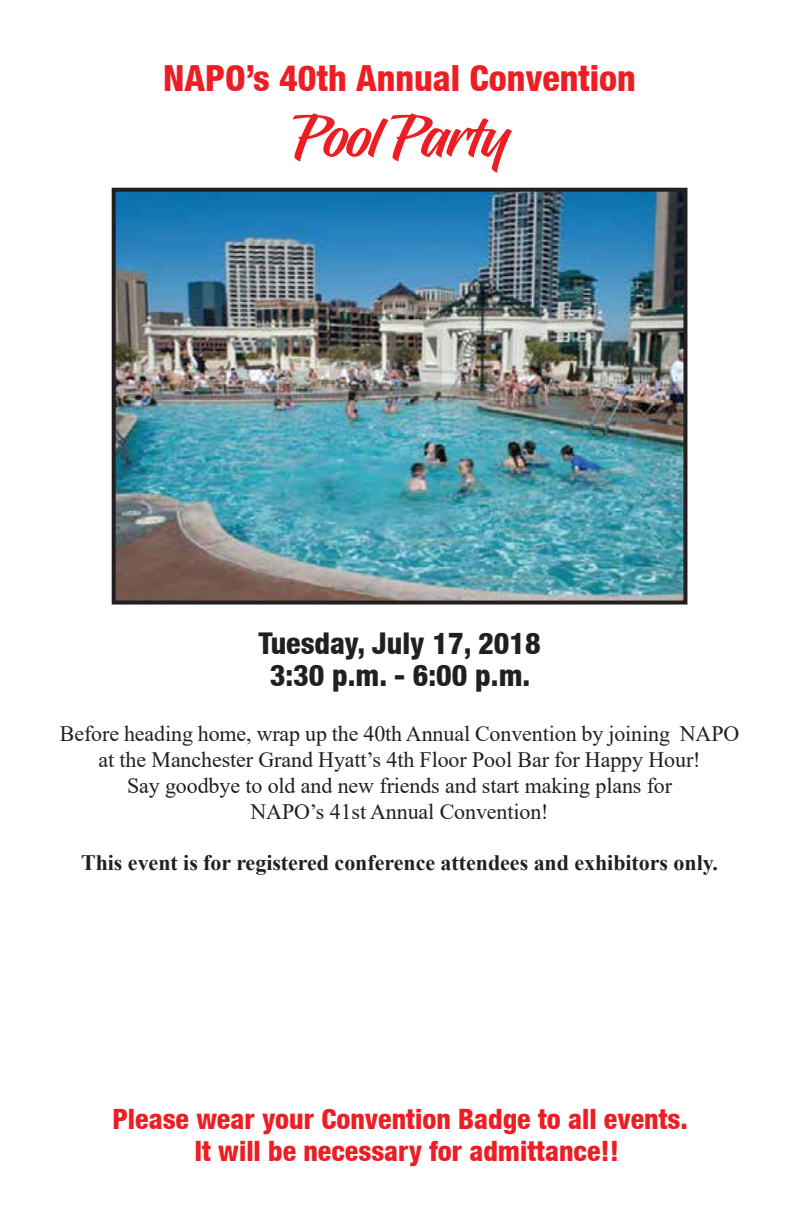
<style>
.page{position:relative;width:792px;height:1224px;background:#fff}
.page>*{position:absolute;margin:0;border:0;box-sizing:border-box;transform-origin:0 0}
.t1{font:58px "Hughs";color:#ed1d24}
.t2{font:800 condensed 36px "Helvetica Neue LT";color:#ed1d24}
.t3{font:800 condensed 30px/32px "Helvetica Neue LT";color:#231f20;text-align:center}
.t4{font:800 condensed 28px/32px "Helvetica Neue LT";color:#ed1d24;text-align:center}
.t5{font:22px/26px "Times New Roman";letter-spacing:-.005em;color:#231f20;text-align:center}
.t6{font:700 22px "Times New Roman";color:#231f20}
</style>
<div class="page">
<img style="left:117px;top:193px;width:565px;height:407px">
<div style="left:112px;top:188px;width:575px;height:417px;border:4px solid #231f20"></div>
<h2 class="t2" style="left:163px;top:56px;width:474px">NAPO’s 40th Annual Convention</h2>
<h1 class="t1" style="left:291px;top:102px;width:218px">Pool Party</h1>
<h3 class="t3" style="left:259px;top:627px;width:284px">Tuesday, July 17, 2018<br>3:30 p.m. - 6:00 p.m.</h3>
<p class="t5" style="left:60px;top:720px;width:681px">Before heading home, wrap up the 40th Annual Convention by joining NAPO at the Manchester Grand Hyatt’s 4th Floor Pool Bar for Happy Hour!<br>Say goodbye to old and new friends and start making plans for<br>NAPO’s 41st Annual Convention!</p>
<p class="t6" style="left:81px;top:846px;width:638px">This event is for registered conference attendees and exhibitors only.</p>
<p class="t4" style="left:112px;top:1103px;width:577px">Please wear your Convention Badge to all events.<br>It will be necessary for admittance!!</p>
</div>
